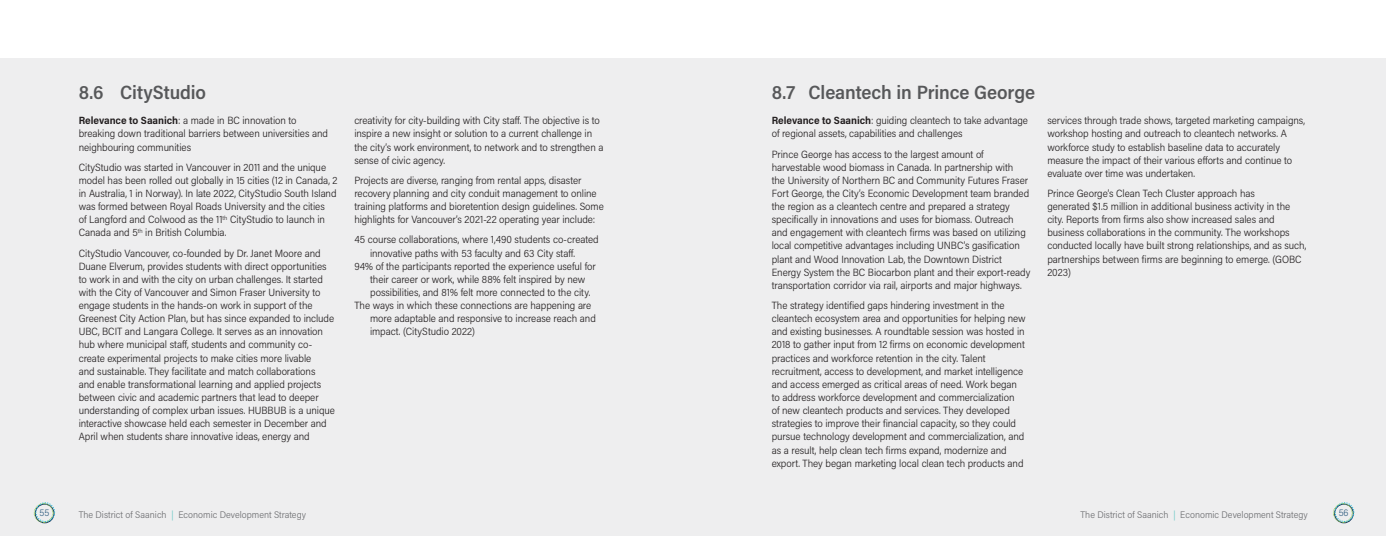
<style>
.page{position:relative;width:1386px;height:536px;background:#fff}
.page>*{position:absolute;margin:0;border:0;box-sizing:border-box;transform-origin:0 0}
.t1{font:600 19.25px "Acumin Pro Semi Cond";letter-spacing:-.005em;color:#57585a}
.Paragraph{font:300 10.5px/13.1px "Acumin Pro Semi Cond";letter-spacing:-.005em;color:#231f20}
.t2{font:300 9.62px "Acumin Pro Semi Cond";color:#6c6d70}
.t3{font:300 9.62px "Acumin Pro Semi Cond";color:#305e80}
.s1{font-weight:700}
.s2{color:#64c6c3}
</style>
<div class="page">
<div style="left:0;top:58px;width:1386px;height:478px;background:#eeeeef"></div>
<svg style="left:1333px;top:502px;width:21px;height:21px"></svg>
<svg style="left:34px;top:502px;width:21px;height:21px"></svg>
<p class="t1" style="left:79px;top:79px;width:129px">8.6 CityStudio</p>
<p class="Paragraph" style="left:79px;top:113px;width:251px"><span class="s1">Relevance to Saanich</span>: a made in BC innovation to breaking down traditional barriers between universities and neighbouring communities</p>
<p class="Paragraph" style="left:79px;top:160px;width:260px">CityStudio was started in Vancouver in 2011 and the unique model has been rolled out globally in 15 cities (12 in Canada, 2 in Australia, 1 in Norway). In late 2022, CityStudio South Island was formed between Royal Roads University and the cities<br>of Langford and Colwood as the 11<sup>th</sup> CityStudio to launch in Canada and 5<sup>th</sup> in British Columbia.</p>
<p class="Paragraph" style="left:79px;top:246px;width:258px">CityStudio Vancouver, co-founded by Dr. Janet Moore and Duane Elverum, provides students with direct opportunities to work in and with the city on urban challenges. It started with the City of Vancouver and Simon Fraser University to engage students in the hands-on work in support of the Greenest City Action Plan, but has since expanded to include UBC, BCIT and Langara College. It serves as an innovation hub where municipal staff, students and community co&shy;create experimental projects to make cities more livable<br>and sustainable. They facilitate and match collaborations<br>and enable transformational learning and applied projects between civic and academic partners that lead to deeper understanding of complex urban issues. HUBBUB is a unique interactive showcase held each semester in December and April when students share innovative ideas, energy and</p>
<p class="Paragraph" style="left:354px;top:113px;width:251px">creativity for city-building with City staff. The objective is to inspire a new insight or solution to a current challenge in the city’s work environment, to network and to strengthen a sense of civic agency.</p>
<p class="Paragraph" style="left:354px;top:173px;width:251px">Projects are diverse, ranging from rental apps, disaster recovery planning and city conduit management to online training platforms and bioretention design guidelines. Some highlights for Vancouver’s 2021-22 operating year include:</p>
<p class="Paragraph" style="left:370px;top:232px;width:230px;text-indent:-16px">45 course collaborations, where 1,490 students co-created innovative paths with 53 faculty and 63 City staff.</p>
<p class="Paragraph" style="left:370px;top:259px;width:227px;text-indent:-16px">94% of the participants reported the experience useful for their career or work, while 88% felt inspired by new possibilities, and 81% felt more connected to the city.</p>
<p class="Paragraph" style="left:370px;top:298px;width:227px;text-indent:-16px">The ways in which these connections are happening are more adaptable and responsive to increase reach and impact. (CityStudio 2022)</p>
<p class="t1" style="left:772px;top:79px;width:265px">8.7 Cleantech in Prince George</p>
<p class="Paragraph" style="left:772px;top:113px;width:258px"><span class="s1">Relevance to Saanich</span>: guiding cleantech to take advantage of regional assets, capabilities and challenges</p>
<p class="Paragraph" style="left:772px;top:147px;width:260px">Prince George has access to the largest amount of harvestable wood biomass in Canada. In partnership with<br>the University of Northern BC and Community Futures Fraser Fort George, the City’s Economic Development team branded the region as a cleantech centre and prepared a strategy specifically in innovations and uses for biomass. Outreach and engagement with cleantech firms was based on utilizing local competitive advantages including UNBC’s gasification plant and Wood Innovation Lab, the Downtown District Energy System the BC Biocarbon plant and their export-ready transportation corridor via rail, airports and major highways.</p>
<p class="Paragraph" style="left:772px;top:298px;width:256px">The strategy identified gaps hindering investment in the cleantech ecosystem area and opportunities for helping new and existing businesses. A roundtable session was hosted in 2018 to gather input from 12 firms on economic development practices and workforce retention in the city. Talent recruitment, access to development, and market intelligence and access emerged as critical areas of need. Work began to address workforce development and commercialization<br>of new cleantech products and services. They developed strategies to improve their financial capacity, so they could pursue technology development and commercialization, and as a result, help clean tech firms expand, modernize and export. They began marketing local clean tech products and</p>
<p class="Paragraph" style="left:1047px;top:113px;width:259px">services through trade shows, targeted marketing campaigns, workshop hosting and outreach to cleantech networks. A workforce study to establish baseline data to accurately measure the impact of their various efforts and continue to evaluate over time was undertaken.</p>
<p class="Paragraph" style="left:1047px;top:186px;width:261px">Prince George’s Clean Tech Cluster approach has<br>generated $1.5 million in additional business activity in the city. Reports from firms also show increased sales and business collaborations in the community. The workshops conducted locally have built strong relationships, and as such, partnerships between firms are beginning to emerge. (GOBC 2023)</p>
<p class="t3" style="left:39px;top:506px;width:11px">55</p>
<p class="t2" style="left:79px;top:507px;width:229px">The District of Saanich <span class="s2">|</span> Economic Development Strategy</p>
<p class="t2" style="left:1081px;top:507px;width:229px">The District of Saanich <span class="s2">|</span> Economic Development Strategy</p>
<p class="t3" style="left:1339px;top:506px;width:11px">56</p>
</div>
